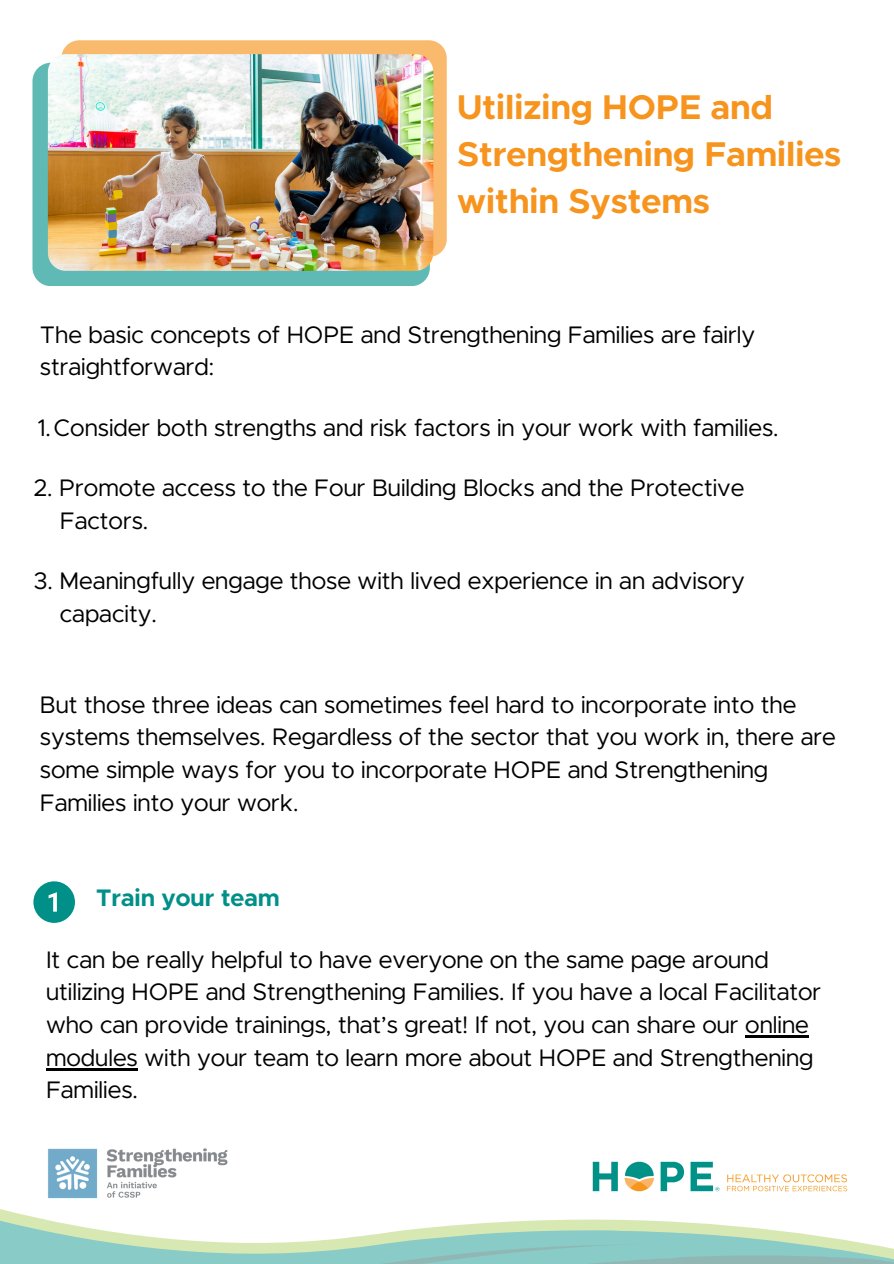
<style>
.page{position:relative;width:894px;height:1264px;background:#fff}
.page>*{position:absolute;margin:0;border:0;box-sizing:border-box;transform-origin:0 0}
.t1{font:700 34.5px/47.2px "Metropolis";color:#f7941d}
.t2{font:24px/32.7px "Metropolis";color:#000}
.t3{font:700 24px "Metropolis";color:#009088}
</style>
<div class="page">
<svg style="left:33px;top:881px;width:42px;height:41px"></svg>
<svg style="left:0;top:1209px;width:893px;height:54px"></svg>
<img style="left:592px;top:1161px;width:256px;height:31px">
<img style="left:47px;top:1148px;width:181px;height:51px">
<hr style="left:745px;top:1035px;width:63px;height:2px;background:#000">
<hr style="left:46px;top:1067px;width:92px;height:3px;background:#000">
<div style="left:32px;top:63px;width:398px;height:223px;background:#5fb9b4;border-radius:19px"></div>
<div style="left:61px;top:40px;width:385px;height:217px;background:#f9ba6e;border-radius:18px"></div>
<img style="left:48px;top:54px;width:385px;height:217px;border-radius:18px">
<p class="t1" style="left:457px;top:85px;width:385px">Utilizing HOPE and<br>Strengthening Families within Systems</p>
<p class="t2" style="left:40px;top:319px;width:716px">The basic concepts of HOPE and Strengthening Families are fairly straightforward:</p>
<p class="t2" style="left:37px;top:412px;width:742px">1.Consider both strengths and risk factors in your work with families.</p>
<p class="t2" style="left:33px;top:473px;width:712px">2. Promote access to the Four Building Blocks and the Protective</p>
<p class="t2" style="left:60px;top:505px;width:90px">Factors.</p>
<p class="t2" style="left:33px;top:566px;width:712px">3. Meaningfully engage those with lived experience in an advisory</p>
<p class="t2" style="left:60px;top:598px;width:98px">capacity.</p>
<p class="t2" style="left:40px;top:689px;width:797px">But those three ideas can sometimes feel hard to incorporate into the systems themselves. Regardless of the sector that you work in, there are some simple ways for you to incorporate HOPE and Strengthening Families into your work.</p>
<h2 class="t3" style="left:96px;top:887px;width:185px">Train your team</h2>
<p class="t2" style="left:46px;top:944px;width:776px">It can be really helpful to have everyone on the same page around utilizing HOPE and Strengthening Families. If you have a local Facilitator who can provide trainings, that’s great! If not, you can share our online modules with your team to learn more about HOPE and Strengthening Families.</p>
</div>
